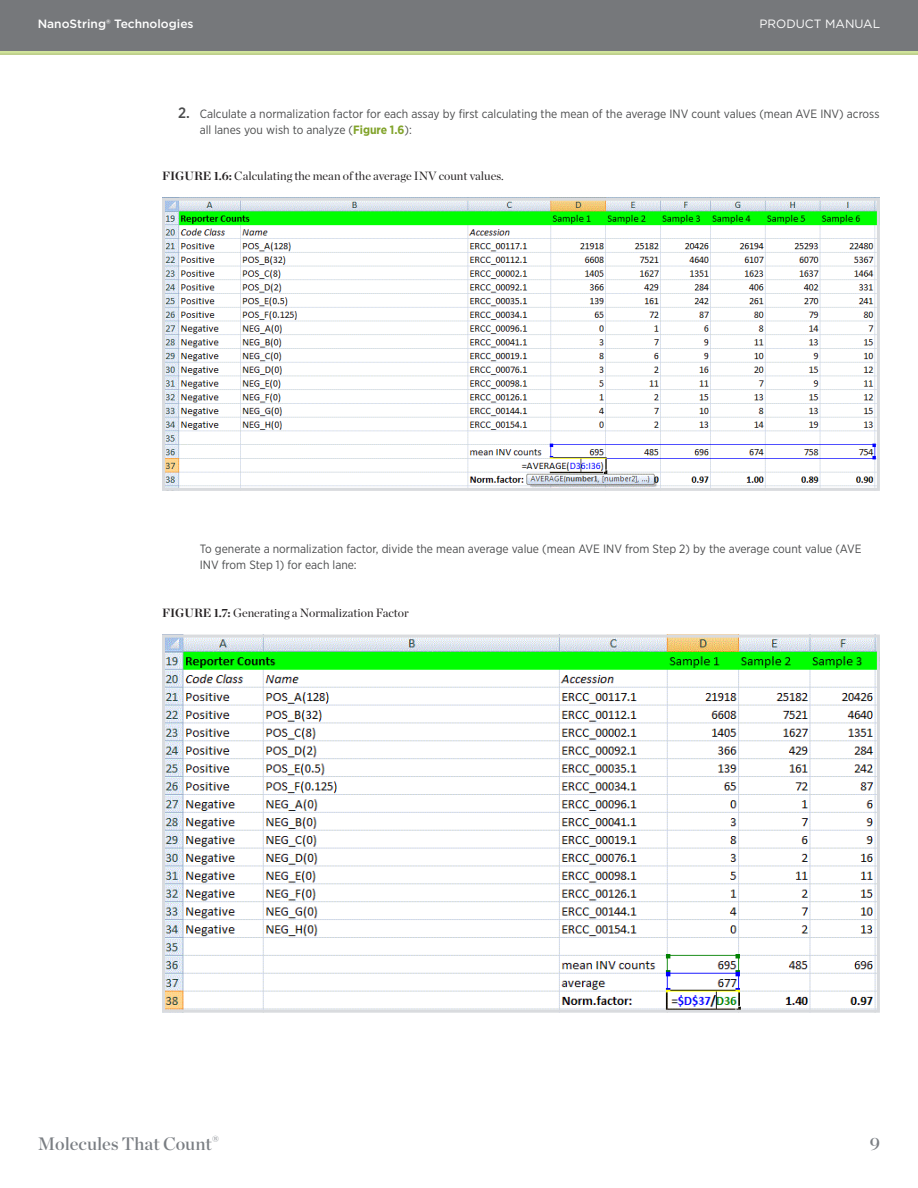
<style>
.page{position:relative;width:918px;height:1188px;background:#fff}
.page>*{position:absolute;margin:0;border:0;box-sizing:border-box;transform-origin:0 0}
.t1{font:18px "Chronicle Display Semi";color:#7a7e83}
.t2{font:12px/16.5px "Gotham Narrow";color:#4b4c4d}
.t3{font:12px "Chronicle Display";color:#231f20}
.t4{font:500 12px "Gotham";color:#fff}
.t5{font:12px "Gotham";color:#fff}
.s1{font-weight:500;font-size:15px}
.s2{font-weight:700;color:#81a32a}
.s3{font-weight:700}
.s4{font-size:19.5px;color:#8b8f94}
</style>
<div class="page">
<div style="left:0;top:0;width:918px;height:51px;background:#76787b"></div>
<div style="left:0;top:51px;width:918px;height:6px;background:#231f20;opacity:.1"></div>
<img style="left:166px;top:202px;width:710px;height:285px">
<div style="left:162px;top:198px;width:718px;height:293px;border:3px solid #d9dbde"></div>
<img style="left:166px;top:639px;width:710px;height:370px">
<div style="left:162px;top:635px;width:718px;height:378px;border:3px solid #d9dbde"></div>
<p class="t4" style="left:38px;top:16px;width:157px">NanoString® Technologies</p>
<p class="t5" style="left:759px;top:16px;width:122px">PRODUCT MANUAL</p>
<p class="t2" style="left:200px;top:105px;width:681px;text-indent:-22px"><span class="s1">2.</span> Calculate a normalization factor for each assay by first calculating the mean of the average INV count values (mean AVE INV) across all lanes you wish to analyze (<span class="s2">Figure 1.6</span>):</p>
<p class="t3" style="left:162px;top:167px;width:343px"><span class="s3">FIGURE 1.6:</span> Calculating the mean of the average INV count values.</p>
<p class="t2" style="left:200px;top:540px;width:663px">To generate a normalization factor, divide the mean average value (mean AVE INV from Step 2) by the average count value (AVE<br>INV from Step 1) for each lane:</p>
<p class="t3" style="left:162px;top:604px;width:248px"><span class="s3">FIGURE 1.7:</span> Generating a Normalization Factor</p>
<h1 class="t1" style="left:38px;top:1129px;width:183px">Molecules That Count<span class="s4">®</span></h1>
<h1 class="t1" style="left:870px;top:1129px;width:12px">9</h1>
</div>
